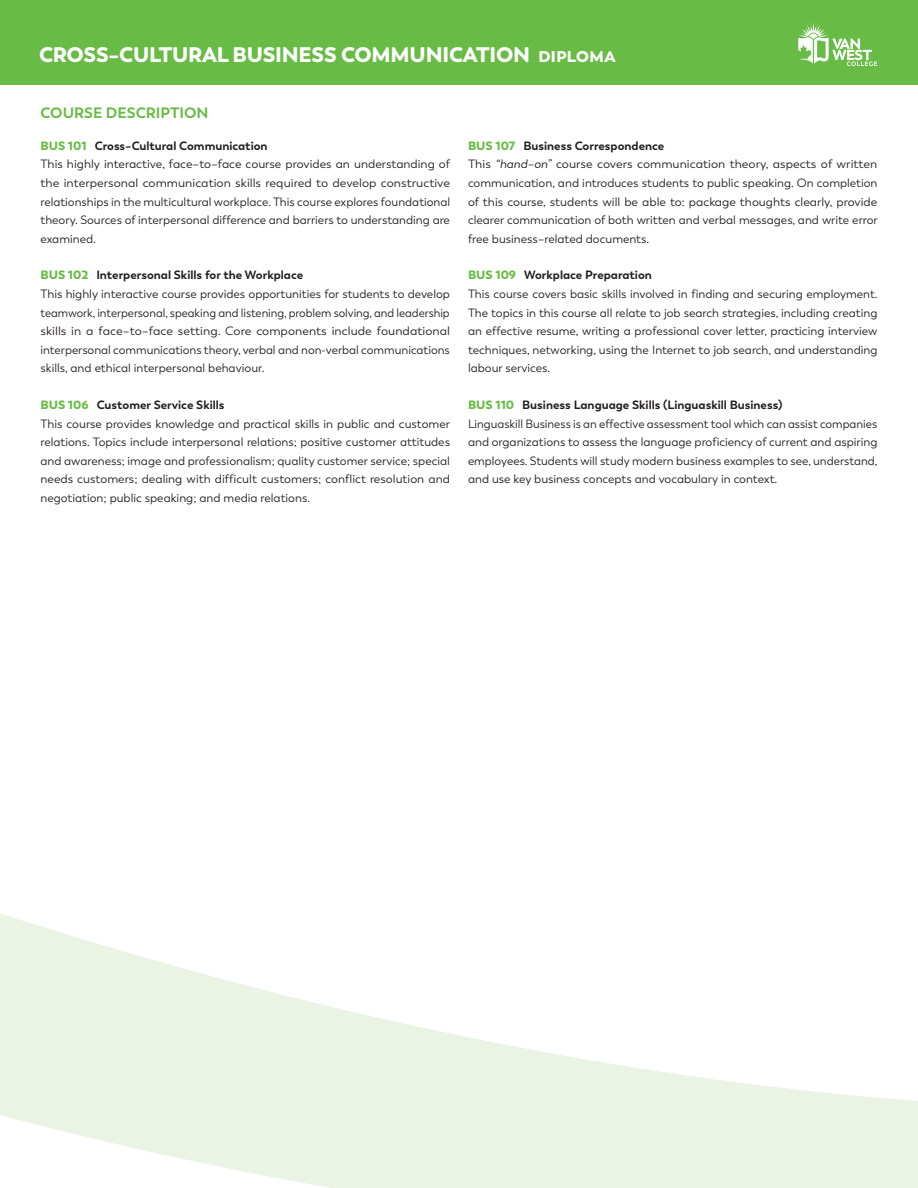
<style>
.page{position:relative;width:918px;height:1188px;background:#fff}
.page>*{position:absolute;margin:0;border:0;box-sizing:border-box;transform-origin:0 0}
.Table_List_-_SCM{font:900 21px "Boston";letter-spacing:-.01em;color:#fff}
.body_titles{font:700 15px "Boston";color:#68bc45}
.course_description_body_text{font:12px/18.6px "Boston";color:#231f20;text-align:justify}
.course_description_body_text-2{font:12px/18.6px "Boston";color:#231f20;text-align:justify;scale:1.04 1}
.Title_course_Description{font:700 12px "Boston";color:#231f20}
.s1{font-weight:700}
.s2{font-weight:900;color:#68bc45}
.s3{font-style:italic}
</style>
<div class="page">
<div style="left:0;top:0;width:918px;height:85px;background:#68bc45"></div>
<svg style="left:798px;top:22px;width:79px;height:44px"></svg>
<svg style="left:0;top:913px;width:918px;height:275px;fill:#ebf4e4"></svg>
<p class="Table_List_-_SCM" style="left:39px;top:41px;width:578px">CROSS–CULTURAL BUSINESS COMMUNICATION <span class="s1">diploma</span></p>
<p class="body_titles" style="left:40px;top:103px;width:170px">COURSE DESCRIPTION</p>
<p class="Title_course_Description" style="left:40px;top:138px;width:229px"><span class="s2">BUS 101</span> Cross–Cultural Communication</p>
<p class="course_description_body_text" style="left:40px;top:155px;width:411px">This highly interactive, face–to–face course provides an understanding of the interpersonal communication skills required to develop constructive relationships in the multicultural workplace. This course explores foundational theory. Sources of interpersonal difference and barriers to understanding are examined.</p>
<p class="Title_course_Description" style="left:40px;top:268px;width:264px"><span class="s2">BUS 102</span> Interpersonal Skills for the Workplace</p>
<p class="course_description_body_text" style="left:40px;top:285px;width:411px">This highly interactive course provides opportunities for students to develop teamwork, interpersonal, speaking and listening, problem solving, and leadership skills in a face–to–face setting. Core components include foundational interpersonal communications theory, verbal and non-verbal communications skills, and ethical interpersonal behaviour.</p>
<p class="Title_course_Description" style="left:40px;top:397px;width:186px"><span class="s2">BUS 106</span> Customer Service Skills</p>
<p class="course_description_body_text" style="left:40px;top:414px;width:411px">This course provides knowledge and practical skills in public and customer relations. Topics include interpersonal relations; positive customer attitudes and awareness; image and professionalism; quality customer service; special needs customers; dealing with difficult customers; conflict resolution and negotiation; public speaking; and media relations.</p>
<p class="Title_course_Description" style="left:468px;top:138px;width:198px"><span class="s2">BUS 107</span> Business Correspondence</p>
<p class="course_description_body_text-2" style="left:468px;top:155px;width:396px">This <span class="s3">“hand–on”</span> course covers communication theory, aspects of written communication, and introduces students to public speaking. On completion of this course, students will be able to: package thoughts clearly, provide clearer communication of both written and verbal messages, and write error free business–related documents.</p>
<p class="Title_course_Description" style="left:468px;top:268px;width:185px"><span class="s2">BUS 109</span> Workplace Preparation</p>
<p class="course_description_body_text" style="left:468px;top:285px;width:411px">This course covers basic skills involved in finding and securing employment.<br>The topics in this course all relate to job search strategies, including creating an effective resume, writing a professional cover letter, practicing interview techniques, networking, using the Internet to job search, and understanding labour services.</p>
<p class="Title_course_Description" style="left:468px;top:397px;width:316px"><span class="s2">BUS 110</span> Business Language Skills (Linguaskill Business)</p>
<p class="course_description_body_text" style="left:468px;top:414px;width:411px">Linguaskill Business is an effective assessment tool which can assist companies and organizations to assess the language proficiency of current and aspiring employees. Students will study modern business examples to see, understand, and use key business concepts and vocabulary in context.</p>
</div>
